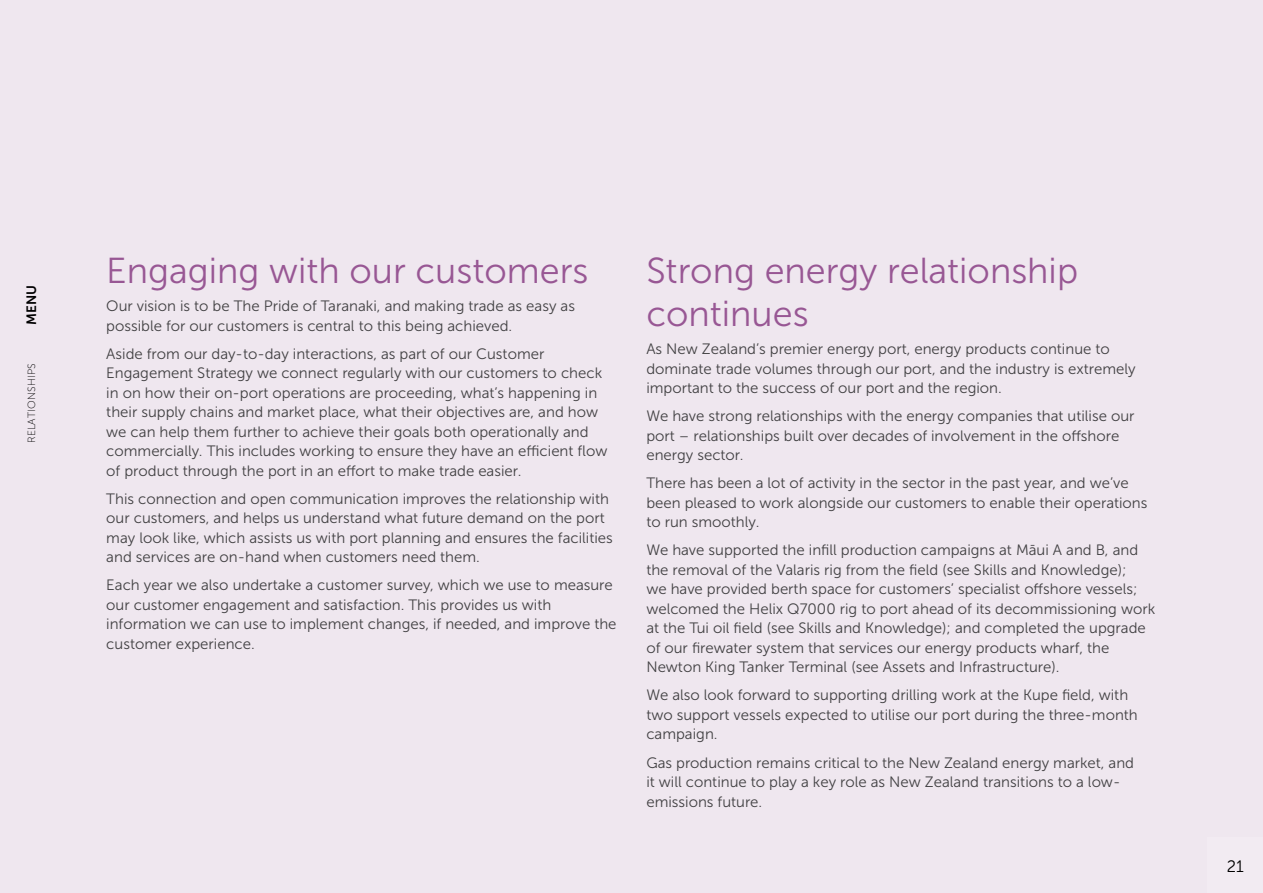
<style>
.page{position:relative;width:1263px;height:893px;background:#efe7ef}
.page>*{position:absolute;margin:0;border:0;box-sizing:border-box;transform-origin:0 0}
.t1{font:36px/43.2px "Museo Sans 300";color:#985794}
.t2{font:16.5px "Museo Sans 300";color:#000}
.t3{font:15px/19.5px "Museo Sans 300";color:#414042}
.t4{font:13.5px "Museo Sans 700";color:#000}
.t5{font:10.5px "Museo Sans 100";letter-spacing:.025em;color:#000}
</style>
<div class="page">
<div style="left:1208px;top:838px;width:55px;height:55px;background:#f2ebf2"></div>
<p class="t4" style="left:24px;top:325px;width:42px;rotate:-90deg">MENU</p>
<p class="t5" style="left:26px;top:443px;width:82px;rotate:-90deg">RELATIONSHIPS</p>
<h1 class="t1" style="left:106px;top:249px;width:484px">Engaging with our customers</h1>
<p class="t3" style="left:106px;top:296px;width:470px">Our vision is to be The Pride of Taranaki, and making trade as easy as possible for our customers is central to this being achieved.</p>
<p class="t3" style="left:106px;top:344px;width:503px">Aside from our day-to-day interactions, as part of our Customer Engagement Strategy we connect regularly with our customers to check in on how their on-port operations are proceeding, what’s happening in their supply chains and market place, what their objectives are, and how we can help them further to achieve their goals both operationally and commercially. This includes working to ensure they have an efficient flow of product through the port in an effort to make trade easier.</p>
<p class="t3" style="left:106px;top:489px;width:508px">This connection and open communication improves the relationship with our customers, and helps us understand what future demand on the port may look like, which assists us with port planning and ensures the facilities and services are on-hand when customers need them.</p>
<p class="t3" style="left:106px;top:575px;width:512px">Each year we also undertake a customer survey, which we use to measure our customer engagement and satisfaction. This provides us with information we can use to implement changes, if needed, and improve the customer experience.</p>
<h1 class="t1" style="left:646px;top:249px;width:433px">Strong energy relationship continues</h1>
<p class="t3" style="left:646px;top:340px;width:491px">As New Zealand’s premier energy port, energy products continue to dominate trade volumes through our port, and the industry is extremely important to the success of our port and the region.</p>
<p class="t3" style="left:646px;top:407px;width:490px">We have strong relationships with the energy companies that utilise our port – relationships built over decades of involvement in the offshore energy sector.</p>
<p class="t3" style="left:646px;top:474px;width:503px">There has been a lot of activity in the sector in the past year, and we’ve been pleased to work alongside our customers to enable their operations to run smoothly.</p>
<p class="t3" style="left:646px;top:541px;width:510px">We have supported the infill production campaigns at Māui A and B, and the removal of the Valaris rig from the field (see Skills and Knowledge);<br>we have provided berth space for customers’ specialist offshore vessels; welcomed the Helix Q7000 rig to port ahead of its decommissioning work at the Tui oil field (see Skills and Knowledge); and completed the upgrade of our firewater system that services our energy products wharf, the Newton King Tanker Terminal (see Assets and Infrastructure).</p>
<p class="t3" style="left:646px;top:686px;width:493px">We also look forward to supporting drilling work at the Kupe field, with two support vessels expected to utilise our port during the three-month campaign.</p>
<p class="t3" style="left:646px;top:753px;width:489px">Gas production remains critical to the New Zealand energy market, and it will continue to play a key role as New Zealand transitions to a low&shy;emissions future.</p>
<p class="t2" style="left:1227px;top:857px;width:19px">21</p>
</div>
